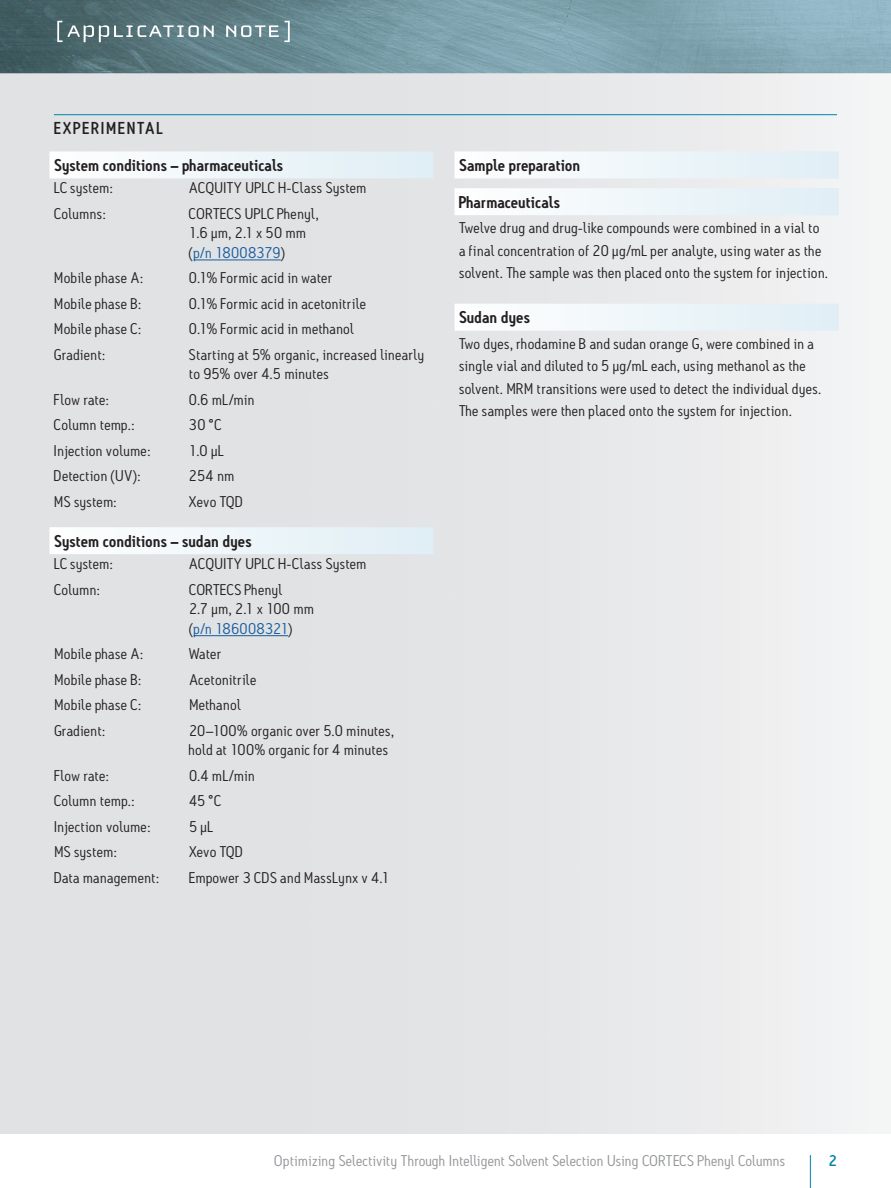
<style>
.page{position:relative;width:891px;height:1188px;background:#fff}
.page>*{position:absolute;margin:0;border:0;box-sizing:border-box;transform-origin:0 0}
.t1{font:500 16.65px "Antitled OT";letter-spacing:.12em;color:#231f20}
.t2{font:600 16.5px "Antitled OT";letter-spacing:.01em;color:#231f20}
.t3{font:15px/19.5px "Antitled OT";letter-spacing:.02em;color:#231f20;scale:1.05 1}
.t4{font:15px "Antitled OT";letter-spacing:.01em;color:#939598;scale:1.05 1}
.t5{font:500 15px "Antitled OT";color:#0083ad;scale:1.05 1}
.s1{color:#175d9e}
</style>
<div class="page">
<hr style="left:810px;top:1155px;width:1px;height:33px;background:#0083ad">
<img style="left:0;top:0;width:891px;height:58px">
<img style="left:0;top:58px;width:891px;height:1076px">
<svg style="left:57px;top:21px;width:157px;height:21px;background:#738b8f"></svg>
<svg style="left:226px;top:21px;width:64px;height:21px"></svg>
<hr style="left:54px;top:114px;width:783px;height:1px;background:#0083ad">
<div style="left:50px;top:151px;width:384px;height:27px;background:linear-gradient(to right,#fefffe,#dfeef5)"></div>
<hr style="left:194px;top:260px;width:87px;height:1px;background:#175d9e">
<div style="left:50px;top:527px;width:384px;height:27px;background:linear-gradient(to right,#fefffe,#dfeef5)"></div>
<hr style="left:194px;top:635px;width:94px;height:1px;background:#175d9e">
<div style="left:454px;top:151px;width:384px;height:27px;background:linear-gradient(to right,#fefffe,#dfeef5)"></div>
<div style="left:454px;top:188px;width:384px;height:27px;background:linear-gradient(to right,#fefffe,#dfeef5)"></div>
<div style="left:454px;top:304px;width:384px;height:27px;background:linear-gradient(to right,#fefffe,#dfeef5)"></div>
<p class="t1" style="left:54px;top:118px;width:110px">EXPERIMENTAL</p>
<p class="t2" style="left:54px;top:155px;width:231px">System conditions – pharmaceuticals</p>
<p class="t3" style="left:54px;top:178px;width:58px">LC system:</p>
<p class="t3" style="left:189px;top:178px;width:171px">ACQUITY UPLC H-Class System</p>
<p class="t3" style="left:54px;top:204px;width:51px">Columns:</p>
<p class="t3" style="left:189px;top:204px;width:125px">CORTECS UPLC Phenyl,<br>1.6 µm, 2.1 x 50 mm (<span class="s1">p/n 18008379</span>)</p>
<p class="t3" style="left:54px;top:268px;width:87px">Mobile phase A:</p>
<p class="t3" style="left:189px;top:268px;width:138px">0.1% Formic acid in water</p>
<p class="t3" style="left:54px;top:294px;width:85px">Mobile phase B:</p>
<p class="t3" style="left:189px;top:294px;width:170px">0.1% Formic acid in acetonitrile</p>
<p class="t3" style="left:54px;top:319px;width:85px">Mobile phase C:</p>
<p class="t3" style="left:189px;top:319px;width:159px">0.1% Formic acid in methanol</p>
<p class="t3" style="left:54px;top:345px;width:50px">Gradient:</p>
<p class="t3" style="left:189px;top:345px;width:225px">Starting at 5% organic, increased linearly to 95% over 4.5 minutes</p>
<p class="t3" style="left:54px;top:390px;width:54px">Flow rate:</p>
<p class="t3" style="left:189px;top:390px;width:64px">0.6 mL/min</p>
<p class="t3" style="left:54px;top:415px;width:78px">Column temp.:</p>
<p class="t3" style="left:189px;top:415px;width:32px">30 °C</p>
<p class="t3" style="left:54px;top:441px;width:93px">Injection volume:</p>
<p class="t3" style="left:189px;top:441px;width:35px">1.0 µL</p>
<p class="t3" style="left:54px;top:466px;width:84px">Detection (UV):</p>
<p class="t3" style="left:189px;top:466px;width:45px">254 nm</p>
<p class="t3" style="left:54px;top:492px;width:61px">MS system:</p>
<p class="t3" style="left:189px;top:492px;width:53px">Xevo TQD</p>
<p class="t2" style="left:54px;top:531px;width:199px">System conditions – sudan dyes</p>
<p class="t3" style="left:54px;top:554px;width:58px">LC system:</p>
<p class="t3" style="left:189px;top:554px;width:171px">ACQUITY UPLC H-Class System</p>
<p class="t3" style="left:54px;top:580px;width:45px">Column:</p>
<p class="t3" style="left:189px;top:580px;width:120px">CORTECS Phenyl<br>2.7 µm, 2.1 x 100 mm (<span class="s1">p/n 186008321</span>)</p>
<p class="t3" style="left:54px;top:644px;width:87px">Mobile phase A:</p>
<p class="t3" style="left:189px;top:644px;width:32px">Water</p>
<p class="t3" style="left:54px;top:670px;width:85px">Mobile phase B:</p>
<p class="t3" style="left:189px;top:670px;width:66px">Acetonitrile</p>
<p class="t3" style="left:54px;top:695px;width:85px">Mobile phase C:</p>
<p class="t3" style="left:189px;top:695px;width:51px">Methanol</p>
<p class="t3" style="left:54px;top:721px;width:50px">Gradient:</p>
<p class="t3" style="left:189px;top:721px;width:197px">20–100% organic over 5.0 minutes, hold at 100% organic for 4 minutes</p>
<p class="t3" style="left:54px;top:766px;width:54px">Flow rate:</p>
<p class="t3" style="left:189px;top:766px;width:64px">0.4 mL/min</p>
<p class="t3" style="left:54px;top:791px;width:78px">Column temp.:</p>
<p class="t3" style="left:189px;top:791px;width:32px">45 °C</p>
<p class="t3" style="left:54px;top:817px;width:93px">Injection volume:</p>
<p class="t3" style="left:189px;top:817px;width:24px">5 µL</p>
<p class="t3" style="left:54px;top:842px;width:61px">MS system:</p>
<p class="t3" style="left:189px;top:842px;width:53px">Xevo TQD</p>
<p class="t3" style="left:54px;top:868px;width:102px">Data management:</p>
<p class="t3" style="left:189px;top:868px;width:193px">Empower 3 CDS and MassLynx v 4.1</p>
<p class="t2" style="left:459px;top:155px;width:123px">Sample preparation</p>
<p class="t2" style="left:459px;top:192px;width:102px">Pharmaceuticals</p>
<p class="t3" style="left:459px;top:217px;width:353px;line-height:22.5px">Twelve drug and drug-like compounds were combined in a vial to a final concentration of 20 µg/mL per analyte, using water as the solvent. The sample was then placed onto the system for injection.</p>
<p class="t2" style="left:459px;top:307px;width:72px">Sudan dyes</p>
<p class="t3" style="left:459px;top:332px;width:347px;line-height:22.5px">Two dyes, rhodamine B and sudan orange G, were combined in a single vial and diluted to 5 µg/mL each, using methanol as the solvent. MRM transitions were used to detect the individual dyes.<br>The samples were then placed onto the system for injection.</p>
<p class="t4" style="left:274px;top:1151px;width:488px">Optimizing Selectivity Through Intelligent Solvent Selection Using CORTECS Phenyl Columns</p>
<p class="t5" style="left:829px;top:1151px;width:10px">2</p>
</div>
